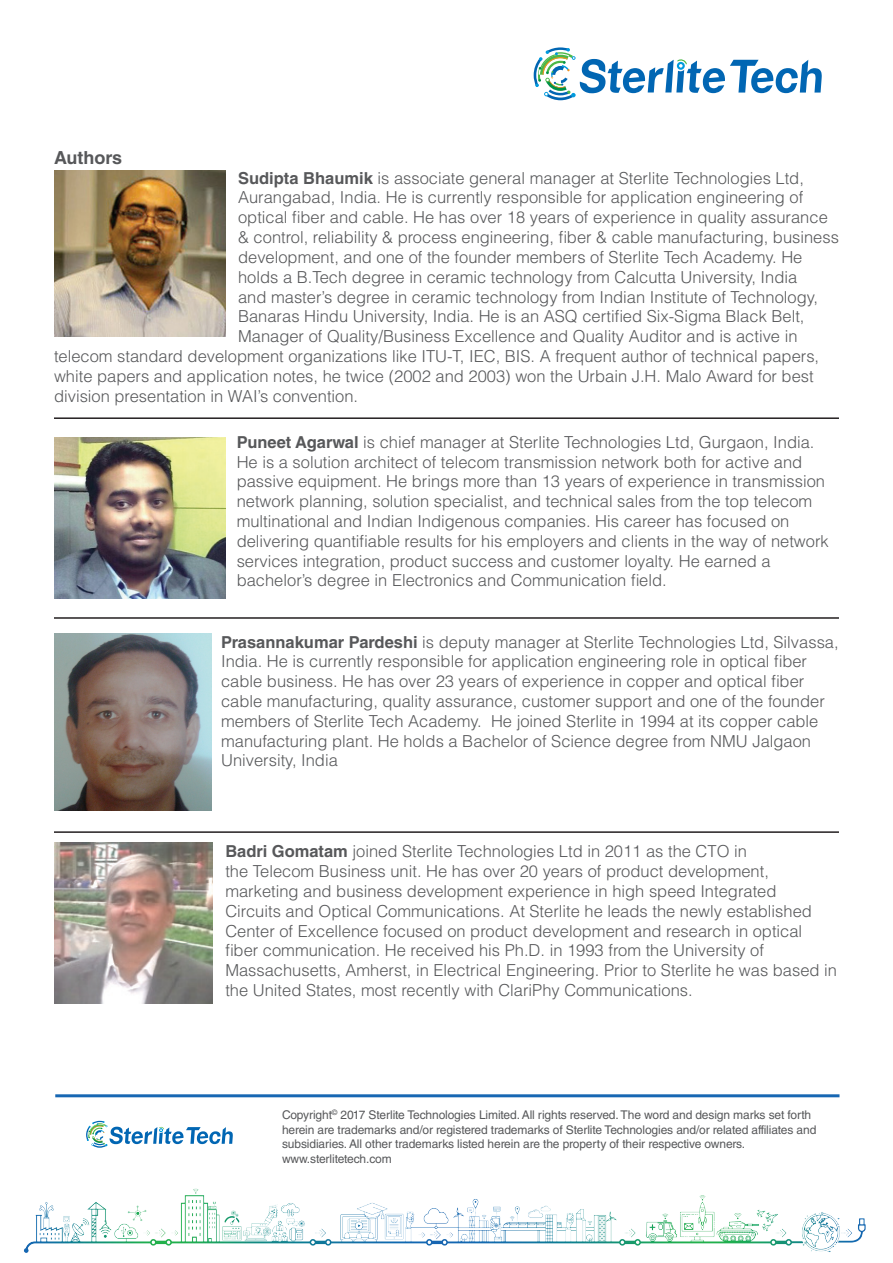
<style>
.page{position:relative;width:893px;height:1263px;background:#fff}
.page>*{position:absolute;margin:0;border:0;box-sizing:border-box;transform-origin:0 0}
.t1{font:700 18px "Helvetica LT Std";color:#57585a}
.t2{font:300 16.5px/19.8px "Helvetica LT Std";color:#57585a}
.t3{font:12px/14.4px "Helvetica LT Std";letter-spacing:-.01em;color:#57585a}
.s1{font-weight:700}
</style>
<div class="page">
<img style="left:23px;top:1188px;width:843px;height:65px">
<svg style="left:534px;top:47px;width:288px;height:53px"></svg>
<img style="left:54px;top:171px;width:172px;height:166px">
<img style="left:54px;top:437px;width:171px;height:162px">
<hr style="left:54px;top:417px;width:785px;height:2px;background:#231f20">
<hr style="left:54px;top:617px;width:785px;height:2px;background:#231f20">
<hr style="left:54px;top:831px;width:785px;height:2px;background:#231f20">
<img style="left:54px;top:634px;width:157px;height:176px">
<img style="left:54px;top:843px;width:158px;height:161px">
<svg style="left:86px;top:1121px;width:147px;height:27px"></svg>
<hr style="left:55px;top:1094px;width:784px;height:3px;background:#1767b3">
<p class="t1" style="left:54px;top:147px;width:70px">Authors</p>
<p class="t2" style="left:238px;top:168px;width:567px"><span class="s1">Sudipta Bhaumik</span> is associate general manager at Sterlite Technologies Ltd,</p>
<p class="t2" style="left:238px;top:188px;width:567px">Aurangabad, India. He is currently responsible for application engineering of</p>
<p class="t2" style="left:238px;top:207px;width:591px">optical fiber and cable. He has over 18 years of experience in quality assurance</p>
<p class="t2" style="left:238px;top:227px;width:602px">&amp; control, reliability &amp; process engineering, fiber &amp; cable manufacturing, business</p>
<p class="t2" style="left:238px;top:247px;width:566px">development, and one of the founder members of Sterlite Tech Academy. He</p>
<p class="t2" style="left:238px;top:267px;width:561px">holds a B.Tech degree in ceramic technology from Calcutta University, India</p>
<p class="t2" style="left:238px;top:287px;width:581px">and master’s degree in ceramic technology from Indian Institute of Technology,</p>
<p class="t2" style="left:238px;top:306px;width:568px">Banaras Hindu University, India. He is an ASQ certified Six-Sigma Black Belt,</p>
<p class="t2" style="left:238px;top:326px;width:561px">Manager of Quality/Business Excellence and Quality Auditor and is active in</p>
<p class="t2" style="left:54px;top:346px;width:767px">telecom standard development organizations like ITU-T, IEC, BIS. A frequent author of technical papers,</p>
<p class="t2" style="left:54px;top:366px;width:761px">white papers and application notes, he twice (2002 and 2003) won the Urbain J.H. Malo Award for best</p>
<p class="t2" style="left:54px;top:386px;width:306px">division presentation in WAI’s convention.</p>
<p class="t2" style="left:237px;top:432px;width:594px"><span class="s1">Puneet Agarwal</span> is chief manager at Sterlite Technologies Ltd, Gurgaon, India.<br>He is a solution architect of telecom transmission network both for active and passive equipment. He brings more than 13 years of experience in transmission network planning, solution specialist, and technical sales from the top telecom multinational and Indian Indigenous companies. His career has focused on delivering quantifiable results for his employers and clients in the way of network services integration, product success and customer loyalty. He earned a bachelor’s degree in Electronics and Communication field.</p>
<p class="t2" style="left:221px;top:632px;width:619px"><span class="s1">Prasannakumar Pardeshi</span> is deputy manager at Sterlite Technologies Ltd, Silvassa, India. He is currently responsible for application engineering role in optical fiber cable business. He has over 23 years of experience in copper and optical fiber cable manufacturing, quality assurance, customer support and one of the founder members of Sterlite Tech Academy. He joined Sterlite in 1994 at its copper cable manufacturing plant. He holds a Bachelor of Science degree from NMU Jalgaon University, India</p>
<p class="t2" style="left:225px;top:841px;width:613px"><span class="s1">Badri Gomatam</span> joined Sterlite Technologies Ltd in 2011 as the CTO in<br>the Telecom Business unit. He has over 20 years of product development, marketing and business development experience in high speed Integrated<br>Circuits and Optical Communications. At Sterlite he leads the newly established Center of Excellence focused on product development and research in optical fiber communication. He received his Ph.D. in 1993 from the University of Massachusetts, Amherst, in Electrical Engineering. Prior to Sterlite he was based in the United States, most recently with ClariPhy Communications.</p>
<p class="t3" style="left:282px;top:1108px;width:536px">Copyright<sup>©</sup> 2017 Sterlite Technologies Limited. All rights reserved. The word and design marks set forth herein are trademarks and/or registered trademarks of Sterlite Technologies and/or related affiliates and subsidiaries. All other trademarks listed herein are the property of their respective owners. www.sterlitetech.com</p>
</div>
